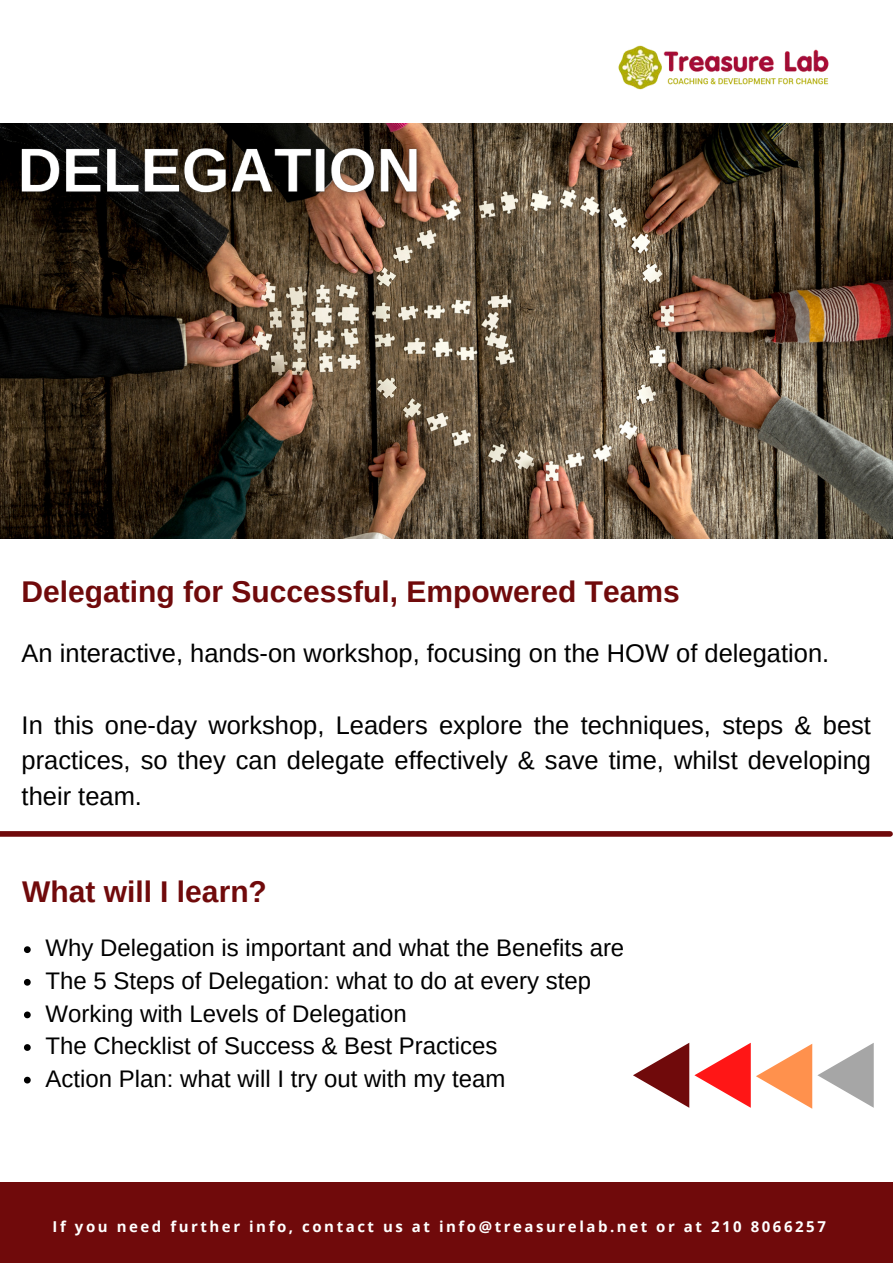
<style>
.page{position:relative;width:893px;height:1264px;background:#fff}
.page>*{position:absolute;margin:0;border:0;box-sizing:border-box;transform-origin:0 0}
.t1{font:700 30px "Arimo";color:#700a0b}
.t2{font:25.5px/35.5px "Arimo";color:#000;text-align:justify}
.t3{font:24px/32.5px "Arimo";color:#000}
.t4{font:700 15px "Open Sans";letter-spacing:.17em;color:#fff}
</style>
<div class="page">
<img style="left:0;top:123px;width:892px;height:415px">
<svg style="left:633px;top:1042px;width:240px;height:66px"></svg>
<img style="left:618px;top:45px;width:211px;height:45px">
<div style="left:0;top:1182px;width:892px;height:80px;background:#700a0b"></div>
<div style="left:0;top:831px;width:890px;height:5px;background:#700a0b"></div>
<img style="left:1px;top:123px;width:453px;height:101px">
<svg style="left:24px;top:946px;width:7px;height:7px"></svg>
<svg style="left:24px;top:978px;width:7px;height:7px"></svg>
<svg style="left:24px;top:1011px;width:7px;height:7px"></svg>
<svg style="left:24px;top:1044px;width:7px;height:6px"></svg>
<svg style="left:24px;top:1076px;width:7px;height:7px"></svg>
<p class="t1" style="left:22px;top:571px;width:659px">Delegating for Successful, Empowered Teams</p>
<p class="t2" style="left:22px;top:636px;width:809px">An interactive, hands-on workshop, focusing on the HOW of delegation.</p>
<p class="t2" style="left:22px;top:707px;width:850px">In this one-day workshop, Leaders explore the techniques, steps &amp; best practices, so they can delegate effectively &amp; save time, whilst developing their team.</p>
<p class="t1" style="left:22px;top:870px;width:246px">What will I learn?</p>
<p class="t3" style="left:46px;top:932px;width:580px">Why Delegation is important and what the Benefits are The 5 Steps of Delegation: what to do at every step Working with Levels of Delegation<br>The Checklist of Success &amp; Best Practices<br>Action Plan: what will I try out with my team</p>
<p class="t4" style="left:53px;top:1215px;width:774px">If you need further info, contact us at info@treasurelab.net or at 210 8066257</p>
</div>
